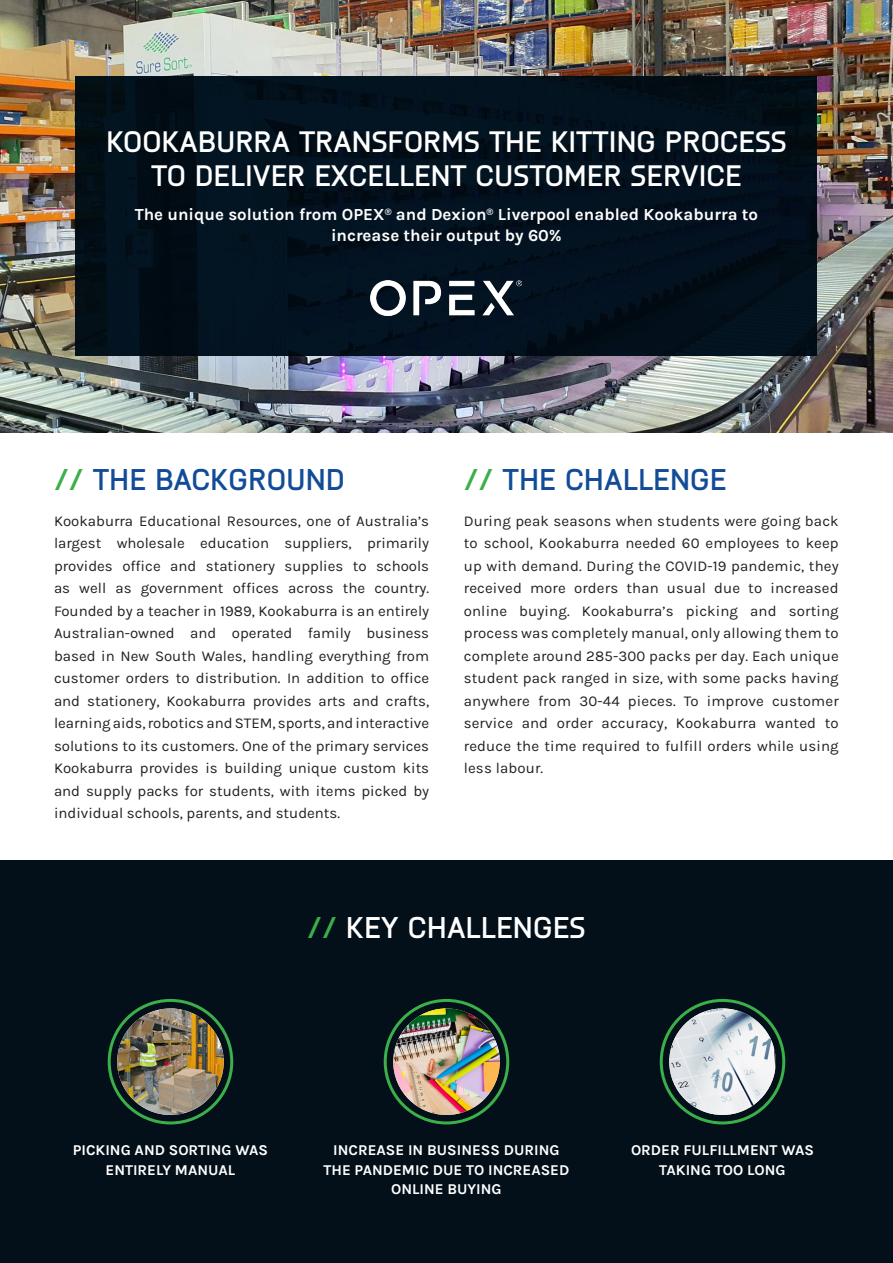
<style>
.page{position:relative;width:893px;height:1263px;background:#fff}
.page>*{position:absolute;margin:0;border:0;box-sizing:border-box;transform-origin:0 0}
.H2___Section_Heading{font:700 30px "Knul";color:#124c98}
.H3___Key_Facts{font:700 30px "Knul";color:#fff}
.H1___Case_Study_Titl{font:700 29.55px/33.8px "Knul";color:#fff;text-align:center}
.Paragraph___Intro{font:700 16.95px "Karla";color:#fff}
.Paragraph___Body{font:15px/22.5px "Karla";letter-spacing:.005em;color:#231f20;text-align:justify}
.Ket_Fact_Captions{font:700 15px/19.5px "Karla";color:#fff;text-align:center}
.s1{color:#3baf49}
</style>
<div class="page">
<img style="left:0;top:0;width:893px;height:432px">
<div style="left:76px;top:77px;width:741px;height:279px;background:#03101a"></div>
<div style="left:0;top:860px;width:893px;height:403px;background:#03101a"></div>
<img style="left:371px;top:281px;width:151px;height:35px">
<img style="left:669px;top:1008px;width:107px;height:107px;border-radius:53px">
<div style="left:660px;top:999px;width:125px;height:125px;border:3px solid #3baf49;border-radius:50%"></div>
<img style="left:393px;top:1008px;width:107px;height:107px;border-radius:53px">
<div style="left:384px;top:999px;width:125px;height:125px;border:3px solid #3baf49;border-radius:50%"></div>
<div style="left:108px;top:999px;width:125px;height:125px;border:3px solid #3baf49;border-radius:50%"></div>
<img style="left:117px;top:1008px;width:107px;height:107px;border-radius:50%">
<p class="H1___Case_Study_Titl" style="left:106px;top:122px;width:682px">KOOKABURRA TRANSFORMS THE KITTING PROCESS<br>TO DELIVER EXCELLENT CUSTOMER SERVICE</p>
<p class="Paragraph___Intro" style="left:135px;top:204px;width:625px">The unique solution from OPEX<sup>®</sup> and Dexion<sup>®</sup> Liverpool enabled Kookaburra to</p>
<p class="Paragraph___Intro" style="left:331px;top:225px;width:232px">increase their output by 60%</p>
<p class="H2___Section_Heading" style="left:54px;top:458px;width:292px"><span class="s1">//</span> THE BACKGROUND</p>
<p class="Paragraph___Body" style="left:54px;top:509px;width:377px">Kookaburra Educational Resources, one of Australia’s largest wholesale education suppliers, primarily provides office and stationery supplies to schools as well as government offices across the country.<br>Founded by a teacher in 1989, Kookaburra is an entirely Australian-owned and operated family business based in New South Wales, handling everything from customer orders to distribution. In addition to office and stationery, Kookaburra provides arts and crafts, learning aids, robotics and STEM, sports, and interactive solutions to its customers. One of the primary services Kookaburra provides is building unique custom kits and supply packs for students, with items picked by individual schools, parents, and students.</p>
<p class="H2___Section_Heading" style="left:464px;top:458px;width:265px"><span class="s1">//</span> THE CHALLENGE</p>
<p class="Paragraph___Body" style="left:464px;top:509px;width:376px">During peak seasons when students were going back to school, Kookaburra needed 60 employees to keep up with demand. During the COVID-19 pandemic, they received more orders than usual due to increased online buying. Kookaburra’s picking and sorting process was completely manual, only allowing them to complete around 285-300 packs per day. Each unique student pack ranged in size, with some packs having anywhere from 30-44 pieces. To improve customer service and order accuracy, Kookaburra wanted to reduce the time required to fulfill orders while using less labour.</p>
<p class="H3___Key_Facts" style="left:307px;top:906px;width:280px"><span class="s1">//</span> KEY CHALLENGES</p>
<p class="Ket_Fact_Captions" style="left:73px;top:1140px;width:197px">PICKING AND SORTING WAS<br>ENTIRELY MANUAL</p>
<p class="Ket_Fact_Captions" style="left:631px;top:1140px;width:184px">ORDER FULFILLMENT WAS</p>
<p class="Ket_Fact_Captions" style="left:323px;top:1140px;width:247px">INCREASE IN BUSINESS DURING<br>THE PANDEMIC DUE TO INCREASED<br>ONLINE BUYING</p>
<p class="Ket_Fact_Captions" style="left:659px;top:1160px;width:128px">TAKING TOO LONG</p>
</div>
